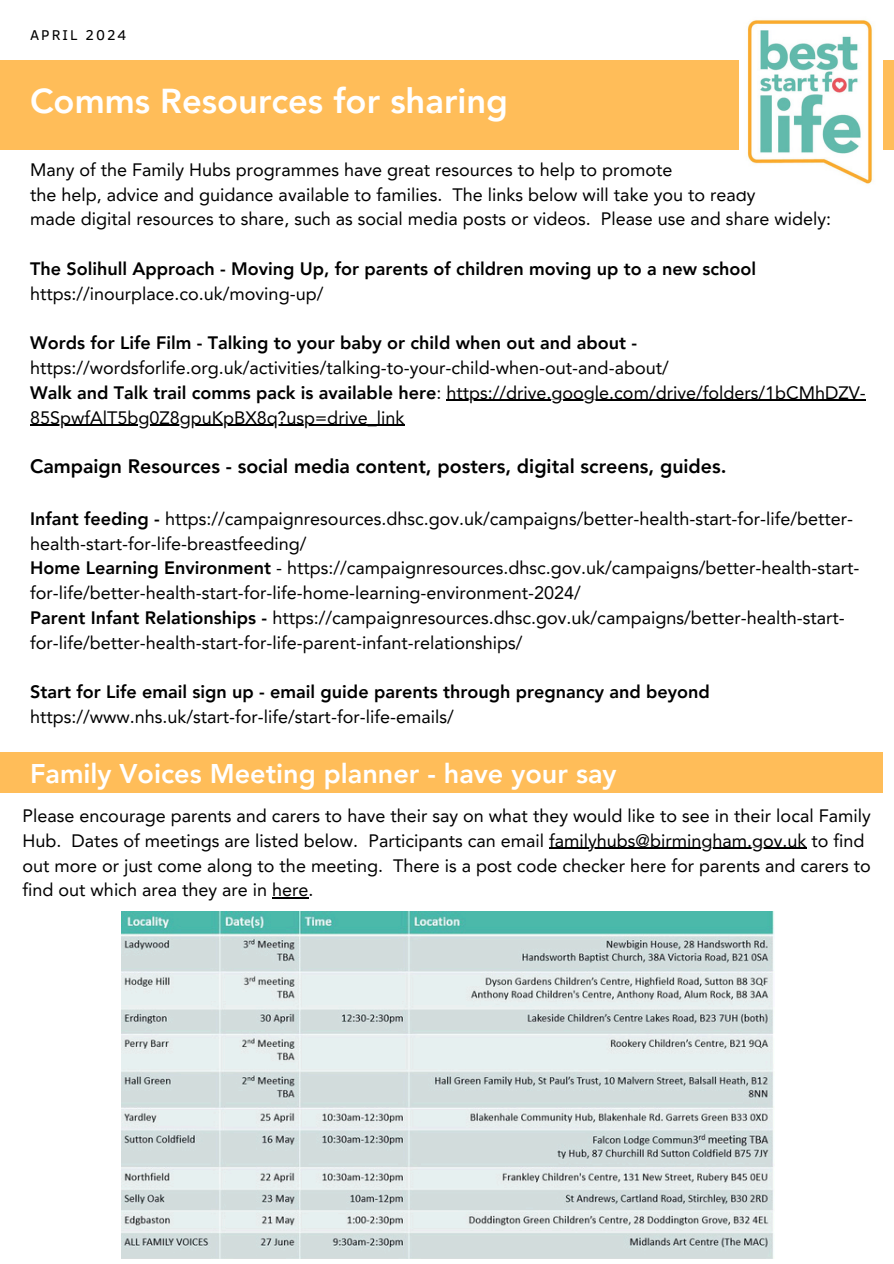
<style>
.page{position:relative;width:894px;height:1264px;background:#fff}
.page>*{position:absolute;margin:0;border:0;box-sizing:border-box;transform-origin:0 0}
.t1{font:800 34.5px "Avenir LT Pro";color:#fff}
.t2{font:800 27px "Avenir LT Pro";color:#fff}
.t3{font:800 19.5px "Avenir LT Pro";color:#000}
.t4{font:18px/24.8px "Avenir LT Pro";color:#000}
.t5{font:800 18px "Avenir LT Pro";color:#000}
.t6{font:14.55px "Clear Sans";letter-spacing:.14em;color:#000}
.s1{font-weight:800}
</style>
<div class="page">
<div style="left:0;top:60px;width:893px;height:89px;background:#ffbd59"></div>
<hr style="left:446px;top:400px;width:419px;height:1px;background:#000">
<hr style="left:30px;top:424px;width:374px;height:2px;background:#000">
<img style="left:739px;top:20px;width:143px;height:164px">
<div style="left:0;top:752px;width:882px;height:40px;background:#ffbd59"></div>
<img style="left:121px;top:911px;width:653px;height:347px">
<hr style="left:549px;top:847px;width:257px;height:2px;background:#000">
<hr style="left:272px;top:897px;width:36px;height:1px;background:#000">
<p class="t6" style="left:30px;top:25px;width:98px">APRIL 2024</p>
<h1 class="t1" style="left:30px;top:80px;width:479px">Comms Resources for sharing</h1>
<p class="t4" style="left:30px;top:157px;width:802px">Many of the Family Hubs programmes have great resources to help to promote<br>the help, advice and guidance available to families. The links below will take you to ready<br>made digital resources to share, such as social media posts or videos. Please use and share widely:</p>
<p class="t5" style="left:30px;top:258px;width:727px">The Solihull Approach - Moving Up, for parents of children moving up to a new school</p>
<p class="t4" style="left:30px;top:281px;width:295px">https://inourplace.co.uk/moving-up/</p>
<p class="t5" style="left:30px;top:332px;width:608px">Words for Life Film - Talking to your baby or child when out and about -</p>
<p class="t4" style="left:30px;top:355px;width:837px">https://wordsforlife.org.uk/activities/talking-to-your-child-when-out-and-about/<br><span class="s1">Walk and Talk trail comms pack is available here</span>: https://drive.google.com/drive/folders/1bCMhDZV-<br>85SpwfAlT5bg0Z8gpuKpBX8q?usp=drive_link</p>
<p class="t3" style="left:30px;top:455px;width:697px">Campaign Resources - social media content, posters, digital screens, guides.</p>
<p class="t4" style="left:30px;top:506px;width:830px"><span class="s1">Infant feeding -</span> https://campaignresources.dhsc.gov.uk/campaigns/better-health-start-for-life/better&shy;health-start-for-life-breastfeeding/<br><span class="s1">Home Learning Environment</span> - https://campaignresources.dhsc.gov.uk/campaigns/better-health-start&shy;for-life/better-health-start-for-life-home-learning-environment-2024/<br><span class="s1">Parent Infant Relationships -</span> https://campaignresources.dhsc.gov.uk/campaigns/better-health-start&shy;for-life/better-health-start-for-life-parent-infant-relationships/</p>
<p class="t5" style="left:30px;top:681px;width:681px">Start for Life email sign up - email guide parents through pregnancy and beyond</p>
<p class="t4" style="left:30px;top:704px;width:425px">https://www.nhs.uk/start-for-life/start-for-life-emails/</p>
<h2 class="t2" style="left:30px;top:757px;width:588px">Family Voices Meeting planner - have your say</h2>
<p class="t4" style="left:23px;top:803px;width:849px">Please encourage parents and carers to have their say on what they would like to see in their local Family Hub. Dates of meetings are listed below. Participants can email familyhubs@birmingham.gov.uk to find out more or just come along to the meeting. There is a post code checker here for parents and carers to find out which area they are in here.</p>
</div>
